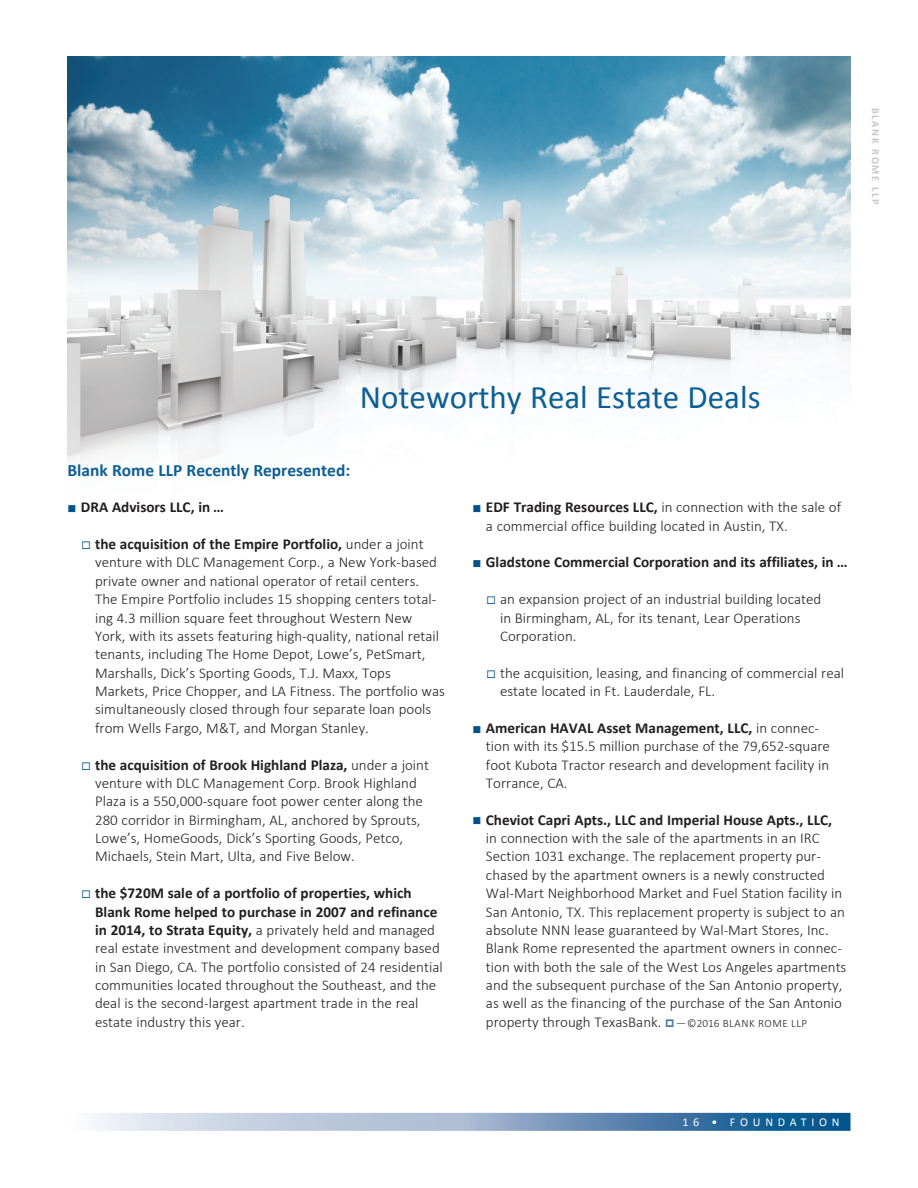
<style>
.page{position:relative;width:918px;height:1188px;background:#fff}
.page>*{position:absolute;margin:0;border:0;box-sizing:border-box;transform-origin:0 0}
.t1{font:33px "Calibri";color:#0c5e94}
.t2{font:700 17.4px "Calibri";color:#0c5e94}
.t3{font:700 15.15px/18.5px "Calibri";color:#231f20}
.t4{font:300 15px/18.3px "Calibri";color:#231f20}
.t5{font:12px "Calibri";letter-spacing:.4em;color:#fff}
.t6{font:700 10.5px "Calibri";letter-spacing:.15em;color:#cac6c3}
.s1{font-size:17.25px}
.s2{font-weight:300;font-size:15px}
.s3{font-weight:700;font-size:15.15px}
.s4{font-size:11.25px}
</style>
<div class="page">
<img style="left:68px;top:56px;width:782px;height:408px">
<svg style="left:93px;top:1113px;width:757px;height:18px;background:#88a7c5"></svg>
<p class="t6" style="left:883px;top:108px;width:98px;rotate:90deg">BLANK ROME LLP</p>
<h1 class="t1" style="left:360px;top:375px;width:402px">Noteworthy Real Estate Deals</h1>
<p class="t2" style="left:68px;top:457px;width:284px">Blank Rome <span class="s1">LLP</span> Recently Represented:</p>
<p class="t3" style="left:81px;top:497px;width:145px">DRA Advisors LLC, in …</p>
<p class="t3" style="left:95px;top:534px;width:330px">the acquisition of the Empire Portfolio, <span class="s2">under a joint</span></p>
<p class="t4" style="left:95px;top:553px;width:351px">venture with DLC Management Corp., a New York-based private owner and national operator of retail centers.<br>The Empire Portfolio includes 15 shopping centers total&shy;ing 4.3 million square feet throughout Western New York, with its assets featuring high-quality, national retail tenants, including The Home Depot, Lowe’s, PetSmart, Marshalls, Dick’s Sporting Goods, T.J. Maxx, Tops Markets, Price Chopper, and LA Fitness. The portfolio was simultaneously closed through four separate loan pools from Wells Fargo, M&amp;T, and Morgan Stanley.</p>
<p class="t3" style="left:95px;top:755px;width:335px">the acquisition of Brook Highland Plaza, <span class="s2">under a joint</span></p>
<p class="t4" style="left:95px;top:774px;width:329px">venture with DLC Management Corp. Brook Highland Plaza is a 550,000-square foot power center along the 280 corridor in Birmingham, AL, anchored by Sprouts, Lowe’s, HomeGoods, Dick’s Sporting Goods, Petco, Michaels, Stein Mart, Ulta, and Five Below.</p>
<p class="t3" style="left:95px;top:883px;width:344px">the $720M sale of a portfolio of properties, which<br>Blank Rome helped to purchase in 2007 and refinance</p>
<p class="t4" style="left:95px;top:921px;width:349px"><span class="s3">in 2014, to Strata Equity,</span> a privately held and managed real estate investment and development company based in San Diego, CA. The portfolio consisted of 24 residential communities located throughout the Southeast, and the deal is the second-largest apartment trade in the real estate industry this year.</p>
<p class="t4" style="left:486px;top:498px;width:357px"><span class="s3">EDF Trading Resources LLC,</span> in connection with the sale of a commercial office building located in Austin, TX.</p>
<p class="t3" style="left:486px;top:553px;width:363px">Gladstone Commercial Corporation and its affiliates, in …</p>
<p class="t4" style="left:500px;top:590px;width:323px">an expansion project of an industrial building located in Birmingham, AL, for its tenant, Lear Operations<br>Corporation.</p>
<p class="t4" style="left:500px;top:663px;width:346px">the acquisition, leasing, and financing of commercial real estate located in Ft. Lauderdale, FL.</p>
<p class="t3" style="left:486px;top:718px;width:335px">American HAVAL Asset Management, LLC, <span class="s2">in connec-</span></p>
<p class="t4" style="left:486px;top:737px;width:346px;text-align:justify">tion with its $15.5 million purchase of the 79,652-square foot Kubota Tractor research and development facility in Torrance, CA.</p>
<p class="t3" style="left:486px;top:810px;width:348px">Cheviot Capri Apts., LLC and Imperial House Apts., LLC,</p>
<p class="t4" style="left:486px;top:829px;width:362px">in connection with the sale of the apartments in an IRC Section 1031 exchange. The replacement property pur&shy;chased by the apartment owners is a newly constructed Wal-Mart Neighborhood Market and Fuel Station facility in San Antonio, TX. This replacement property is subject to an absolute NNN lease guaranteed by Wal-Mart Stores, Inc.<br>Blank Rome represented the apartment owners in connec&shy;tion with both the sale of the West Los Angeles apartments and the subsequent purchase of the San Antonio property, as well as the financing of the purchase of the San Antonio property through TexasBank. <span class="s4">— ©2016 BLANK ROME LLP</span></p>
<p class="t5" style="left:682px;top:1114px;width:159px">16 • FOUNDATION</p>
</div>
